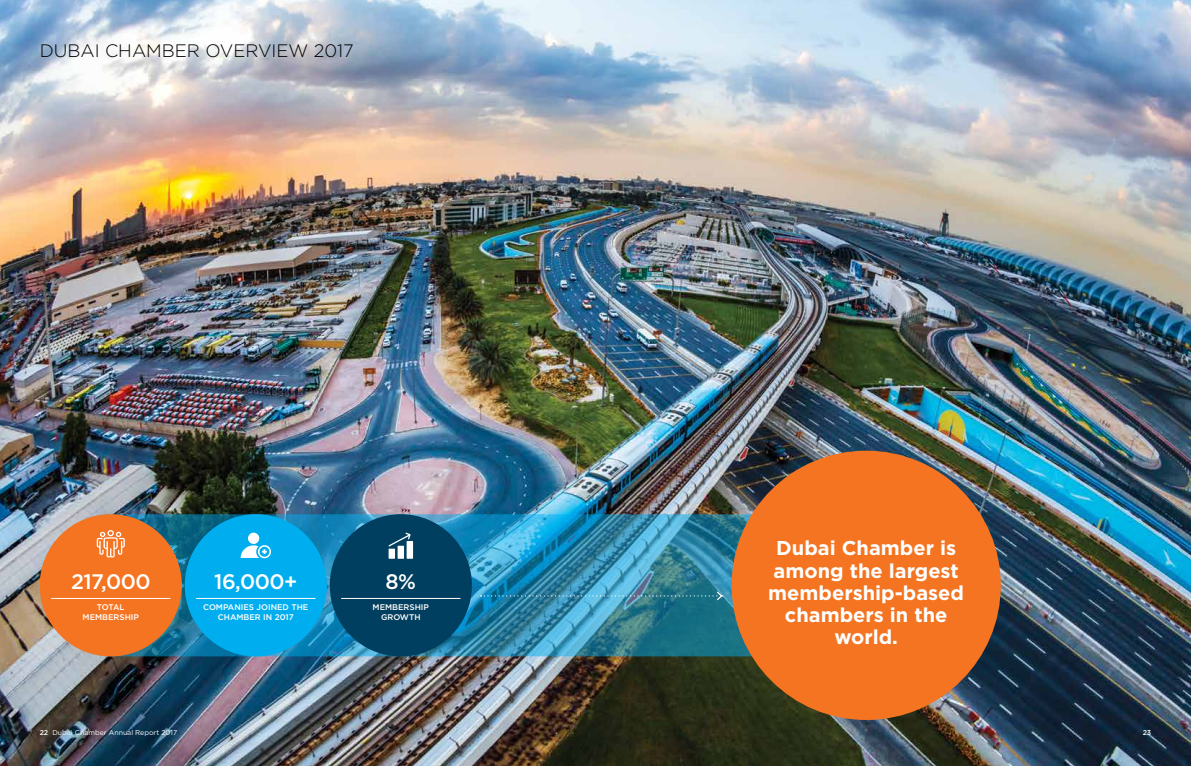
<style>
.page{position:relative;width:1191px;height:766px;background:#fff}
.page>*{position:absolute;margin:0;border:0;box-sizing:border-box;transform-origin:0 0}
.t1{font:500 21px "Gotham";letter-spacing:-.025em;color:#fff}
.t2{font:700 20px/22px "Gotham";color:#fff;text-align:center}
.t3{font:300 18px "Gotham";color:#000}
.t4{font:500 8.2px/9.8px "Gotham";color:#fff;text-align:center}
.t5{font:7px "Gotham";color:#fff}
.t6{font:500 7px "Gotham";color:#fff}
.s1{font-weight:500}
</style>
<div class="page">
<img style="left:0;top:0;width:1191px;height:765px">
<img style="left:119px;top:514px;width:632px;height:142px">
<div style="left:731px;top:450px;width:269px;height:269px;background:#f47421;border-radius:50%"></div>
<svg style="left:480px;top:590px;width:243px;height:11px;background:#3689a7"></svg>
<div style="left:185px;top:514px;width:142px;height:142px;background:#00aeef;border-radius:50%"></div>
<hr style="left:196px;top:598px;width:119px;height:1px;background:#fff">
<svg style="left:240px;top:532px;width:31px;height:26px"></svg>
<div style="left:330px;top:514px;width:142px;height:142px;background:#003f5f;border-radius:50%"></div>
<hr style="left:341px;top:598px;width:119px;height:1px;background:#fff">
<svg style="left:388px;top:532px;width:25px;height:26px"></svg>
<div style="left:40px;top:514px;width:142px;height:142px;background:#f47421;border-radius:50%"></div>
<hr style="left:51px;top:598px;width:119px;height:1px;background:#fff">
<svg style="left:97px;top:530px;width:28px;height:27px"></svg>
<p class="t3" style="left:40px;top:39px;width:316px">DUBAI CHAMBER OVERVIEW 2017</p>
<p class="t1" style="left:71px;top:567px;width:81px">217,000</p>
<p class="t4" style="left:83px;top:602px;width:58px">TOTAL<br>MEMBERSHIP</p>
<p class="t1" style="left:214px;top:567px;width:85px">16,000+</p>
<p class="t4" style="left:203px;top:602px;width:107px">COMPANIES JOINED THE<br>CHAMBER IN 2017</p>
<p class="t1" style="left:385px;top:567px;width:32px">8%</p>
<p class="t4" style="left:372px;top:602px;width:58px">MEMBERSHIP<br>GROWTH</p>
<p class="t2" style="left:768px;top:537px;width:197px">Dubai Chamber is among the largest membership-based chambers in the world.</p>
<p class="t5" style="left:40px;top:727px;width:139px"><span class="s1">22</span> Dubai Chamber Annual Report 2017</p>
<p class="t6" style="left:1142px;top:727px;width:10px">23</p>
</div>
